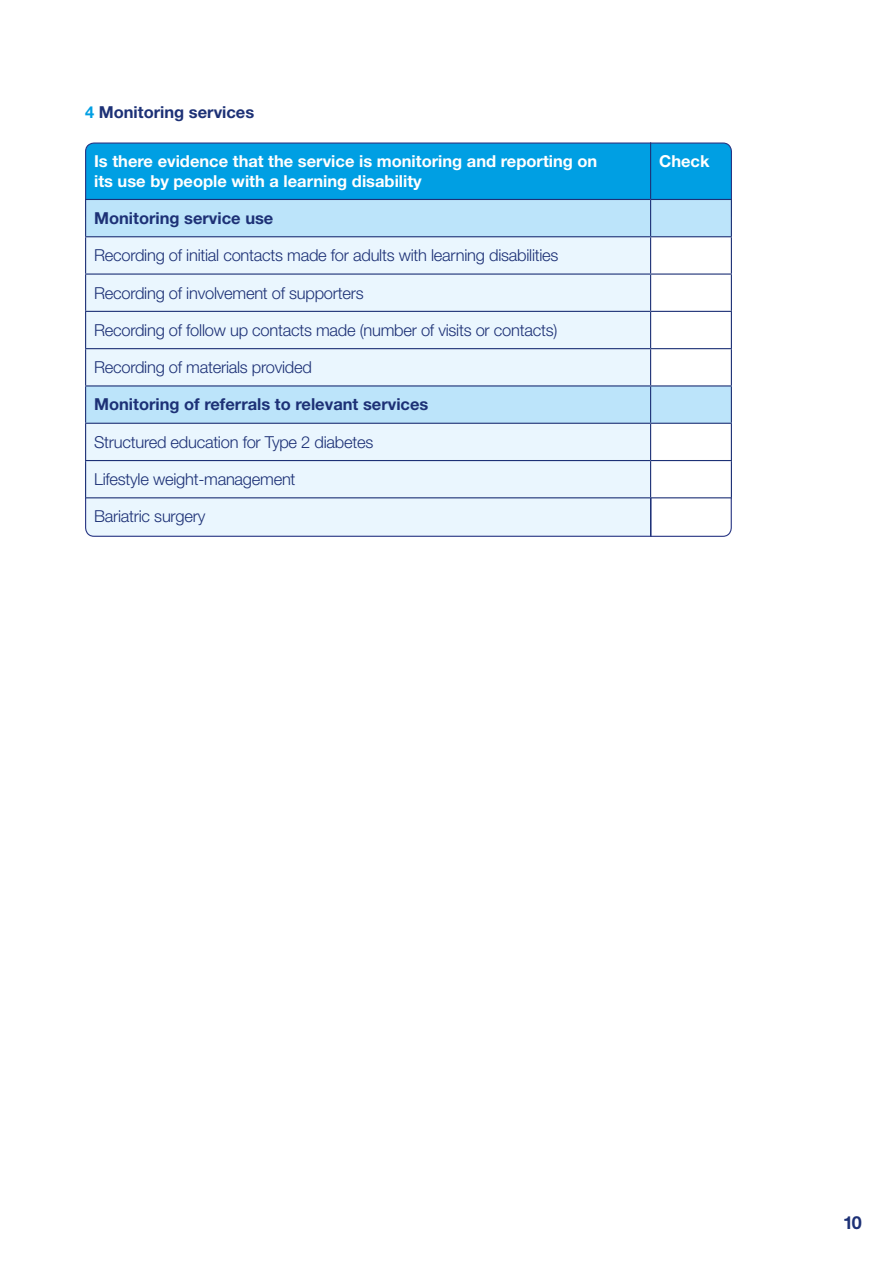
<style>
.page{position:relative;width:893px;height:1263px;background:#fff}
.page>*{position:absolute;margin:0;border:0;box-sizing:border-box;transform-origin:0 0}
.t1{font:700 18px "Helvetica Neue LT Std";color:#1d3176}
.t2{font:300 16.5px "Helvetica Neue LT Std";letter-spacing:-.015em;color:#1d3176}
.t3{font:700 16.5px/19.8px "Helvetica Neue LT Std";color:#fff}
.t4{font:700 16.5px "Helvetica Neue LT Std";color:#1d3176}
.s1{color:#009fe3}
</style>
<div class="page">
<div style="left:85px;top:142px;width:647px;height:57px;background:#009fe3"></div>
<div style="left:86px;top:200px;width:645px;height:36px;background:#bce4fa"></div>
<svg style="left:85px;top:237px;width:647px;height:300px;background:#e3f2fb"></svg>
<hr style="left:650px;top:142px;width:1px;height:57px;background:#1d3176">
<hr style="left:85px;top:199px;width:566px;height:1px;background:#1d3176">
<hr style="left:85px;top:200px;width:1px;height:36px;background:#1d3176">
<hr style="left:651px;top:199px;width:81px;height:1px;background:#1d3176">
<hr style="left:650px;top:200px;width:1px;height:36px;background:#1d3176">
<hr style="left:731px;top:200px;width:1px;height:36px;background:#1d3176">
<hr style="left:85px;top:236px;width:566px;height:1px;background:#1d3176">
<hr style="left:85px;top:237px;width:1px;height:36px;background:#1d3176">
<hr style="left:651px;top:236px;width:81px;height:1px;background:#1d3176">
<hr style="left:650px;top:237px;width:1px;height:36px;background:#1d3176">
<hr style="left:731px;top:237px;width:1px;height:36px;background:#1d3176">
<hr style="left:85px;top:273px;width:566px;height:2px;background:#1d3176">
<hr style="left:85px;top:275px;width:1px;height:36px;background:#1d3176">
<hr style="left:651px;top:273px;width:81px;height:2px;background:#1d3176">
<hr style="left:650px;top:275px;width:1px;height:36px;background:#1d3176">
<hr style="left:731px;top:275px;width:1px;height:36px;background:#1d3176">
<hr style="left:85px;top:311px;width:566px;height:1px;background:#1d3176">
<hr style="left:85px;top:312px;width:1px;height:36px;background:#1d3176">
<hr style="left:651px;top:311px;width:81px;height:1px;background:#1d3176">
<hr style="left:650px;top:312px;width:1px;height:36px;background:#1d3176">
<hr style="left:731px;top:312px;width:1px;height:36px;background:#1d3176">
<hr style="left:85px;top:348px;width:566px;height:1px;background:#1d3176">
<hr style="left:85px;top:349px;width:1px;height:36px;background:#1d3176">
<hr style="left:651px;top:348px;width:81px;height:1px;background:#1d3176">
<hr style="left:650px;top:349px;width:1px;height:36px;background:#1d3176">
<hr style="left:731px;top:349px;width:1px;height:36px;background:#1d3176">
<hr style="left:85px;top:385px;width:566px;height:1px;background:#1d3176">
<hr style="left:85px;top:386px;width:1px;height:37px;background:#1d3176">
<hr style="left:651px;top:385px;width:81px;height:1px;background:#1d3176">
<hr style="left:650px;top:386px;width:1px;height:37px;background:#1d3176">
<hr style="left:731px;top:386px;width:1px;height:37px;background:#1d3176">
<hr style="left:85px;top:423px;width:566px;height:1px;background:#1d3176">
<hr style="left:85px;top:424px;width:1px;height:36px;background:#1d3176">
<hr style="left:651px;top:423px;width:81px;height:1px;background:#1d3176">
<hr style="left:650px;top:424px;width:1px;height:36px;background:#1d3176">
<hr style="left:731px;top:424px;width:1px;height:36px;background:#1d3176">
<hr style="left:85px;top:460px;width:566px;height:1px;background:#1d3176">
<hr style="left:85px;top:461px;width:1px;height:36px;background:#1d3176">
<hr style="left:651px;top:460px;width:81px;height:1px;background:#1d3176">
<hr style="left:650px;top:461px;width:1px;height:36px;background:#1d3176">
<hr style="left:731px;top:461px;width:1px;height:36px;background:#1d3176">
<hr style="left:85px;top:497px;width:566px;height:1px;background:#1d3176">
<hr style="left:651px;top:497px;width:81px;height:1px;background:#1d3176">
<hr style="left:650px;top:498px;width:1px;height:37px;background:#1d3176">
<p class="t4" style="left:85px;top:102px;width:171px"><span class="s1">4</span> Monitoring services</p>
<p class="t3" style="left:94px;top:151px;width:505px">Is there evidence that the service is monitoring and reporting on its use by people with a learning disability</p>
<p class="t3" style="left:659px;top:151px;width:52px">Check</p>
<p class="t4" style="left:94px;top:208px;width:181px">Monitoring service use</p>
<p class="t2" style="left:94px;top:245px;width:466px">Recording of initial contacts made for adults with learning disabilities</p>
<p class="t2" style="left:94px;top:283px;width:271px">Recording of involvement of supporters</p>
<p class="t2" style="left:94px;top:320px;width:465px">Recording of follow up contacts made (number of visits or contacts)</p>
<p class="t2" style="left:94px;top:357px;width:219px">Recording of materials provided</p>
<p class="t4" style="left:94px;top:394px;width:336px">Monitoring of referrals to relevant services</p>
<p class="t2" style="left:94px;top:432px;width:281px">Structured education for Type 2 diabetes</p>
<p class="t2" style="left:94px;top:469px;width:203px">Lifestyle weight-management</p>
<p class="t2" style="left:94px;top:506px;width:113px">Bariatric surgery</p>
<p class="t1" style="left:843px;top:1211px;width:20px">10</p>
</div>
